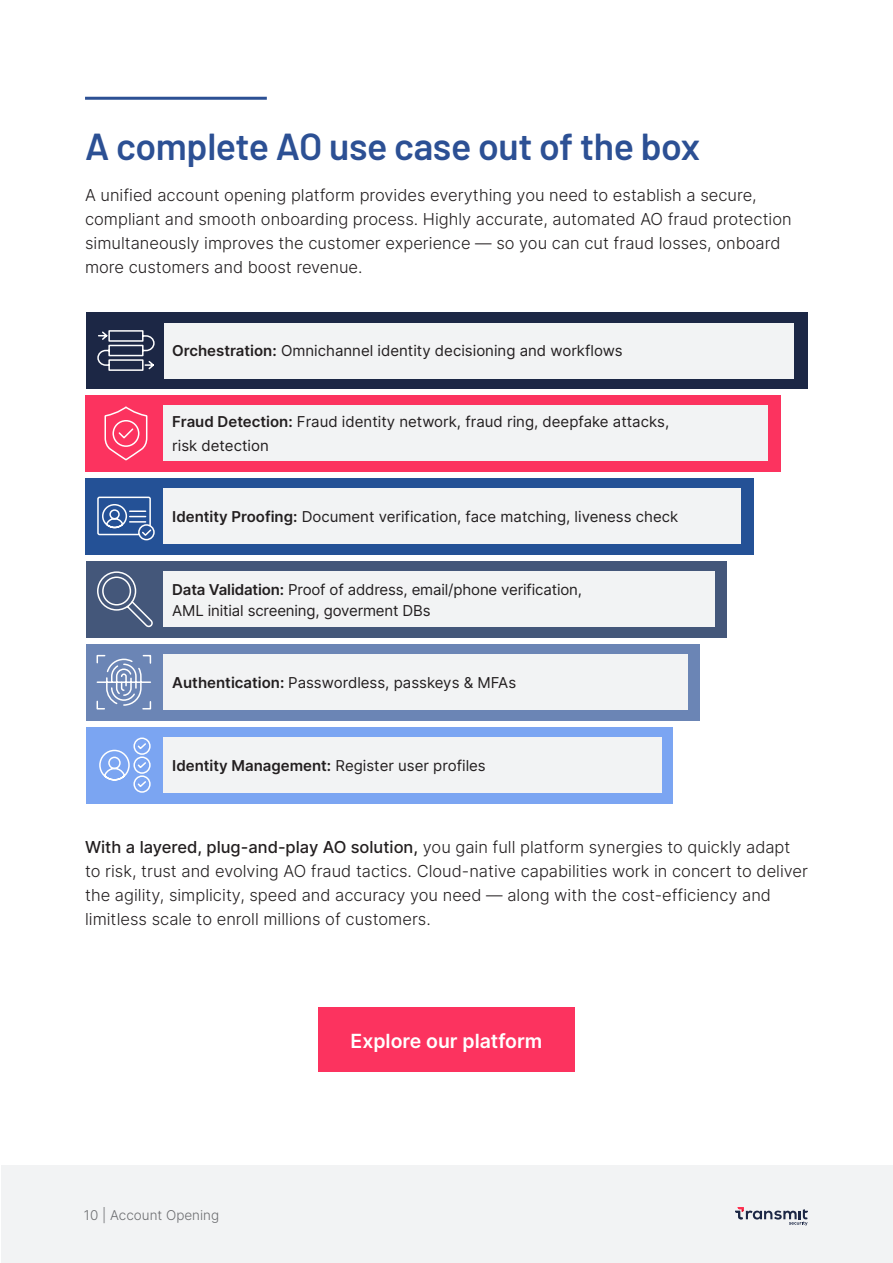
<style>
.page{position:relative;width:893px;height:1263px;background:#fff}
.page>*{position:absolute;margin:0;border:0;box-sizing:border-box;transform-origin:0 0}
.ratz{font:600 37.5px "Barlow";letter-spacing:-.01em;color:#2c5094}
.t1{font:600 19.5px "Inter";color:#fff}
.ratz-2{font:300 16.5px/24px "Inter";color:#231f20}
.ratz-3{font:15px/24px "Inter";color:#231f20}
.t2{font:300 13.5px "Inter";color:#6c6d70}
.s1{font-weight:600}
.s2{font-weight:500}
</style>
<div class="page">
<div style="left:1px;top:1165px;width:891px;height:97px;background:#f2f3f4"></div>
<svg style="left:735px;top:1207px;width:73px;height:19px"></svg>
<div style="left:86px;top:312px;width:721px;height:77px;background:#1c2745"></div>
<div style="left:86px;top:395px;width:695px;height:77px;background:#fc335f"></div>
<div style="left:86px;top:478px;width:668px;height:77px;background:#245196"></div>
<div style="left:86px;top:561px;width:641px;height:76px;background:#44577a"></div>
<div style="left:86px;top:644px;width:613px;height:76px;background:#6b85b5"></div>
<div style="left:86px;top:727px;width:586px;height:76px;background:#7ba5f2"></div>
<div style="left:318px;top:1007px;width:257px;height:65px;background:#fc335f"></div>
<div style="left:164px;top:323px;width:629px;height:55px;background:#f2f3f4"></div>
<div style="left:164px;top:406px;width:604px;height:55px;background:#f2f3f4"></div>
<div style="left:164px;top:489px;width:577px;height:55px;background:#f2f3f4"></div>
<div style="left:164px;top:654px;width:524px;height:56px;background:#f2f3f4"></div>
<div style="left:164px;top:737px;width:498px;height:56px;background:#f2f3f4"></div>
<div style="left:164px;top:572px;width:551px;height:55px;background:#f2f3f4"></div>
<hr style="left:85px;top:97px;width:182px;height:3px;background:#2c5094">
<svg style="left:97px;top:330px;width:58px;height:41px"></svg>
<svg style="left:104px;top:407px;width:44px;height:54px"></svg>
<svg style="left:97px;top:496px;width:58px;height:45px"></svg>
<svg style="left:97px;top:571px;width:56px;height:57px"></svg>
<svg style="left:96px;top:654px;width:56px;height:56px"></svg>
<svg style="left:99px;top:737px;width:52px;height:56px"></svg>
<p class="ratz" style="left:85px;top:119px;width:617px">A complete AO use case out of the box</p>
<p class="ratz-2" style="left:85px;top:183px;width:708px">A unified account opening platform provides everything you need to establish a secure, compliant and smooth onboarding process. Highly accurate, automated AO fraud protection simultaneously improves the customer experience — so you can cut fraud losses, onboard more customers and boost revenue.</p>
<p class="ratz-3" style="left:172px;top:338px;width:452px"><span class="s1">Orchestration:</span> Omnichannel identity decisioning and workflows</p>
<p class="ratz-3" style="left:172px;top:409px;width:499px"><span class="s1">Fraud Detection:</span> Fraud identity network, fraud ring, deepfake attacks, risk detection</p>
<p class="ratz-3" style="left:172px;top:504px;width:508px"><span class="s1">Identity Proofing:</span> Document verification, face matching, liveness check</p>
<p class="ratz-3" style="left:172px;top:578px;width:411px;line-height:21px"><span class="s1">Data Validation:</span> Proof of address, email/phone verification,<br>AML initial screening, goverment DBs</p>
<p class="ratz-3" style="left:172px;top:670px;width:346px"><span class="s1">Authentication:</span> Passwordless, passkeys &amp; MFAs</p>
<p class="ratz-3" style="left:172px;top:753px;width:315px"><span class="s1">Identity Management:</span> Register user profiles</p>
<p class="ratz-2" style="left:85px;top:834px;width:724px"><span class="s2">With a layered, plug-and-play AO solution,</span> you gain full platform synergies to quickly adapt to risk, trust and evolving AO fraud tactics. Cloud-native capabilities work in concert to deliver the agility, simplicity, speed and accuracy you need — along with the cost-efficiency and limitless scale to enroll millions of customers.</p>
<p class="t2" style="left:84px;top:1205px;width:137px">10 | Account Opening</p>
<p class="t1" style="left:351px;top:1026px;width:193px">Explore our platform</p>
</div>
